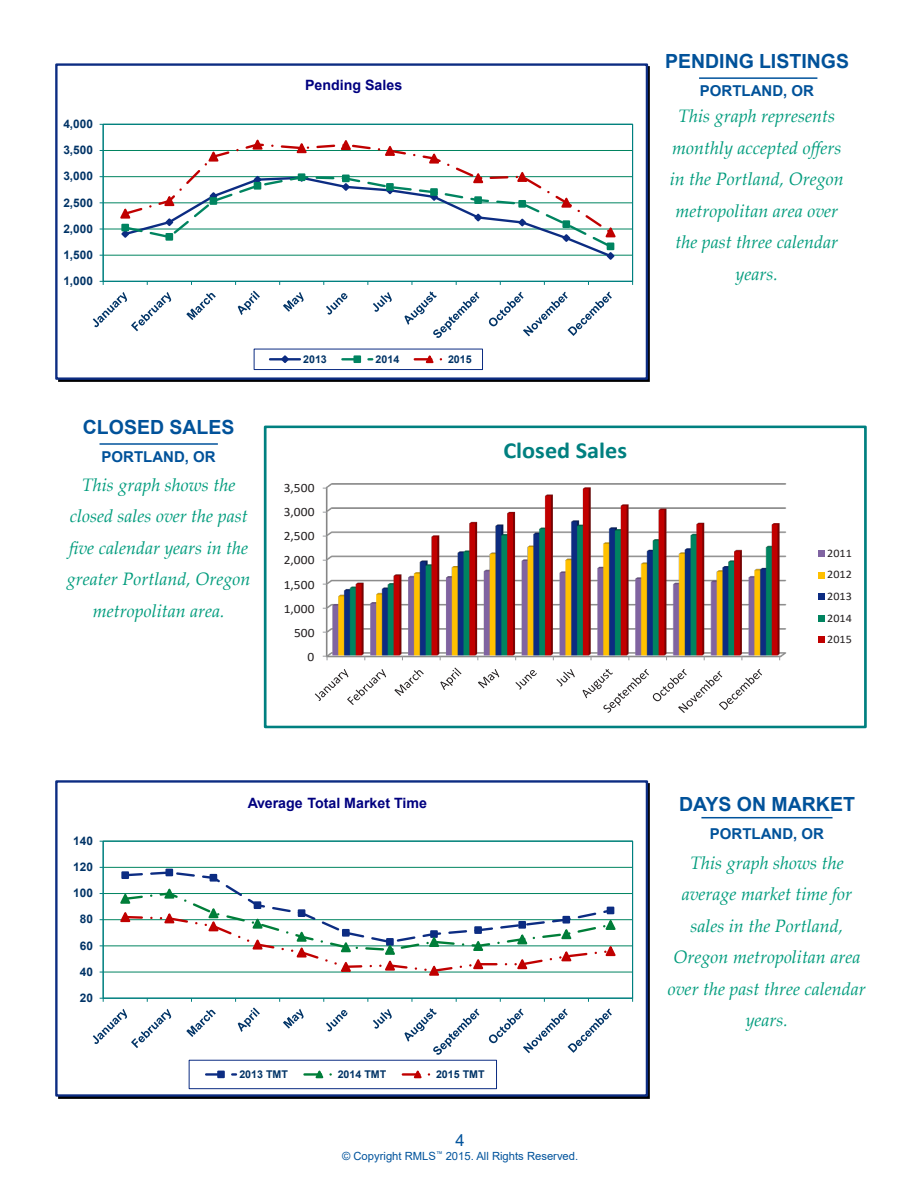
<style>
.page{position:relative;width:918px;height:1188px;background:#fff}
.page>*{position:absolute;margin:0;border:0;box-sizing:border-box;transform-origin:0 0}
.t1{font:700 22.95px "Calibri";color:#008080;scale:1.05 1}
.t2{font:700 19.5px "Arial";color:#01529a}
.RMLS_Graph_Text{font:italic 18px/31.5px "Palatino Linotype";color:#009c7d;text-align:center}
.t3{font:16.5px "Arial";color:#01539c}
.Location{font:700 15px "Arial";color:#01529a}
.t4{font:700 14.25px "Arial";color:#000080}
.t5{font:12.75px "Calibri";letter-spacing:.005em;color:#231f20;scale:1.05 1}
.t6{font:700 11.85px "Arial";color:#036}
.t7{font:11.55px/21.6px "Calibri";color:#231f20;text-align:justify;scale:1.05 1}
.t8{font:11.25px "Arial";color:#01539c}
.t9{font:700 10.65px "Arial";letter-spacing:.005em;color:#036}
</style>
<div class="page">
<hr style="left:699px;top:77px;width:118px;height:2px;background:#01539c">
<hr style="left:100px;top:443px;width:118px;height:2px;background:#01539c">
<hr style="left:701px;top:817px;width:132px;height:1px;background:#01539c">
<hr style="left:103px;top:255px;width:530px;height:1px;background:#008460">
<hr style="left:103px;top:229px;width:530px;height:1px;background:#008460">
<hr style="left:103px;top:203px;width:530px;height:1px;background:#008460">
<hr style="left:103px;top:176px;width:530px;height:1px;background:#008460">
<hr style="left:103px;top:150px;width:530px;height:1px;background:#008460">
<div style="left:103px;top:124px;width:530px;height:158px;border:1px solid #008080"></div>
<hr style="left:103px;top:124px;width:1px;height:157px;background:#008080">
<hr style="left:103px;top:281px;width:530px;height:1px;background:#008080">
<svg style="left:196px;top:144px;width:271px;height:28px"></svg>
<svg style="left:206px;top:150px;width:15px;height:13px"></svg>
<svg style="left:250px;top:139px;width:15px;height:12px"></svg>
<svg style="left:295px;top:143px;width:14px;height:11px"></svg>
<svg style="left:339px;top:140px;width:14px;height:11px"></svg>
<svg style="left:383px;top:144px;width:14px;height:13px"></svg>
<svg style="left:427px;top:152px;width:14px;height:13px"></svg>
<svg style="left:118px;top:172px;width:496px;height:84px"></svg>
<svg style="left:515px;top:171px;width:14px;height:12px"></svg>
<svg style="left:559px;top:196px;width:14px;height:13px"></svg>
<svg style="left:603px;top:226px;width:15px;height:34px"></svg>
<svg style="left:93px;top:292px;width:78px;height:39px"></svg>
<svg style="left:186px;top:293px;width:30px;height:27px"></svg>
<svg style="left:238px;top:291px;width:22px;height:24px"></svg>
<svg style="left:283px;top:292px;width:21px;height:20px"></svg>
<svg style="left:326px;top:293px;width:21px;height:22px"></svg>
<svg style="left:373px;top:292px;width:19px;height:20px"></svg>
<svg style="left:404px;top:291px;width:75px;height:47px"></svg>
<svg style="left:489px;top:292px;width:123px;height:44px"></svg>
<div style="left:254px;top:349px;width:229px;height:21px;border:1px solid #0c2c82"></div>
<hr style="left:270px;top:358px;width:30px;height:2px;background:#0c2c82">
<svg style="left:279px;top:355px;width:12px;height:8px"></svg>
<svg style="left:342px;top:356px;width:30px;height:6px"></svg>
<div style="left:353px;top:355px;width:8px;height:8px;border:2px solid #008460"></div>
<svg style="left:415px;top:355px;width:28px;height:9px"></svg>
<div style="left:55px;top:63px;width:593px;height:317px;border:2px solid #0c2c82"></div>
<img style="left:324px;top:483px;width:463px;height:176px">
<svg style="left:323px;top:656px;width:5px;height:4px"></svg>
<svg style="left:315px;top:669px;width:71px;height:36px"></svg>
<svg style="left:394px;top:670px;width:30px;height:26px"></svg>
<svg style="left:440px;top:668px;width:21px;height:22px"></svg>
<svg style="left:478px;top:669px;width:21px;height:19px"></svg>
<svg style="left:515px;top:670px;width:22px;height:20px"></svg>
<svg style="left:556px;top:669px;width:19px;height:17px"></svg>
<svg style="left:583px;top:669px;width:179px;height:44px"></svg>
<div style="left:818px;top:550px;width:6px;height:7px;background:#8064a2"></div>
<svg style="left:818px;top:572px;width:6px;height:6px"></svg>
<svg style="left:818px;top:594px;width:6px;height:6px"></svg>
<svg style="left:818px;top:615px;width:6px;height:6px"></svg>
<svg style="left:818px;top:637px;width:6px;height:6px"></svg>
<div style="left:264px;top:426px;width:603px;height:302px;border:3px solid #008080"></div>
<hr style="left:103px;top:972px;width:530px;height:1px;background:#008460">
<hr style="left:103px;top:946px;width:530px;height:1px;background:#008460">
<hr style="left:103px;top:919px;width:530px;height:1px;background:#008460">
<hr style="left:103px;top:893px;width:530px;height:1px;background:#008460">
<hr style="left:103px;top:867px;width:530px;height:1px;background:#008460">
<div style="left:103px;top:841px;width:530px;height:158px;border:1px solid #008080"></div>
<hr style="left:103px;top:841px;width:1px;height:157px;background:#008080">
<hr style="left:103px;top:998px;width:530px;height:1px;background:#008080">
<div style="left:165px;top:869px;width:8px;height:7px;border:2px solid #0c2c82"></div>
<div style="left:607px;top:907px;width:7px;height:7px;border:2px solid #0c2c82"></div>
<svg style="left:613px;top:908px;width:5px;height:22px"></svg>
<svg style="left:118px;top:870px;width:495px;height:106px"></svg>
<svg style="left:515px;top:958px;width:14px;height:12px"></svg>
<svg style="left:559px;top:950px;width:14px;height:12px"></svg>
<svg style="left:603px;top:944px;width:15px;height:13px"></svg>
<svg style="left:93px;top:1009px;width:78px;height:39px"></svg>
<svg style="left:186px;top:1010px;width:30px;height:27px"></svg>
<svg style="left:235px;top:998px;width:25px;height:34px"></svg>
<svg style="left:283px;top:1009px;width:21px;height:20px"></svg>
<svg style="left:326px;top:1010px;width:21px;height:21px"></svg>
<svg style="left:373px;top:1009px;width:19px;height:20px"></svg>
<svg style="left:404px;top:1008px;width:75px;height:47px"></svg>
<svg style="left:489px;top:1009px;width:123px;height:44px"></svg>
<div style="left:189px;top:1060px;width:308px;height:29px;border:1px solid #0c2c82"></div>
<svg style="left:206px;top:1073px;width:30px;height:3px"></svg>
<div style="left:217px;top:1071px;width:8px;height:7px;border:2px solid #0c2c82"></div>
<svg style="left:304px;top:1070px;width:28px;height:9px"></svg>
<svg style="left:403px;top:1070px;width:28px;height:9px"></svg>
<div style="left:55px;top:780px;width:593px;height:317px;border:2px solid #0c2c82"></div>
<p class="t6" style="left:63px;top:116px;width:31px">4,000</p>
<p class="t6" style="left:63px;top:142px;width:31px">3,500</p>
<p class="t6" style="left:63px;top:168px;width:31px">3,000</p>
<p class="t6" style="left:63px;top:194px;width:31px">2,500</p>
<p class="t6" style="left:63px;top:220px;width:31px">2,000</p>
<p class="t6" style="left:63px;top:246px;width:31px">1,500</p>
<p class="t6" style="left:63px;top:273px;width:31px">1,000</p>
<p class="t2" style="left:83px;top:413px;width:153px">CLOSED SALES</p>
<p class="Location" style="left:102px;top:446px;width:116px">PORTLAND, OR</p>
<p class="RMLS_Graph_Text" style="left:67px;top:468px;width:185px">This graph shows the closed sales over the past five calendar years in the greater Portland, Oregon metropolitan area.</p>
<p class="t4" style="left:305px;top:75px;width:99px">Pending Sales</p>
<p class="t9" style="left:303px;top:352px;width:25px">2013</p>
<p class="t9" style="left:376px;top:352px;width:25px">2014</p>
<p class="t9" style="left:448px;top:352px;width:25px">2015</p>
<p class="t5" style="left:284px;top:479px;width:31px">3,500</p>
<p class="t5" style="left:284px;top:503px;width:31px">3,000</p>
<p class="t5" style="left:284px;top:527px;width:31px">2,500</p>
<p class="t5" style="left:284px;top:551px;width:31px">2,000</p>
<p class="t5" style="left:284px;top:575px;width:31px">1,500</p>
<p class="t5" style="left:284px;top:599px;width:31px">1,000</p>
<p class="t5" style="left:294px;top:623px;width:21px">500</p>
<p class="t5" style="left:308px;top:647px;width:8px">0</p>
<p class="t1" style="left:503px;top:435px;width:119px">Closed Sales</p>
<p class="t2" style="left:665px;top:48px;width:185px">PENDING LISTINGS</p>
<p class="Location" style="left:700px;top:80px;width:116px">PORTLAND, OR</p>
<p class="RMLS_Graph_Text" style="left:670px;top:100px;width:176px">This graph represents monthly accepted offers in the Portland, Oregon metropolitan area over the past three calendar years.</p>
<p class="t7" style="left:827px;top:542px;width:25px">2011<br>2012<br>2013<br>2014<br>2015</p>
<p class="t6" style="left:73px;top:832px;width:21px">140</p>
<p class="t6" style="left:73px;top:859px;width:21px">120</p>
<p class="t6" style="left:73px;top:885px;width:21px">100</p>
<p class="t6" style="left:80px;top:911px;width:15px">80</p>
<p class="t6" style="left:80px;top:937px;width:15px">60</p>
<p class="t6" style="left:80px;top:963px;width:15px">40</p>
<p class="t6" style="left:80px;top:989px;width:15px">20</p>
<p class="t4" style="left:248px;top:793px;width:181px">Average Total Market Time</p>
<p class="t9" style="left:239px;top:1067px;width:50px">2013 TMT</p>
<p class="t9" style="left:338px;top:1067px;width:50px">2014 TMT</p>
<p class="t9" style="left:436px;top:1067px;width:50px">2015 TMT</p>
<p class="t3" style="left:456px;top:1129px;width:11px">4</p>
<p class="t8" style="left:342px;top:1148px;width:238px">© Copyright RMLS<sup>™</sup> 2015. All Rights Reserved.</p>
<p class="t2" style="left:679px;top:790px;width:177px">DAYS ON MARKET</p>
<p class="Location" style="left:710px;top:823px;width:116px">PORTLAND, OR</p>
<p class="RMLS_Graph_Text" style="left:668px;top:846px;width:199px">This graph shows the average market time for sales in the Portland,<br>Oregon metropolitan area over the past three calendar years.</p>
</div>
